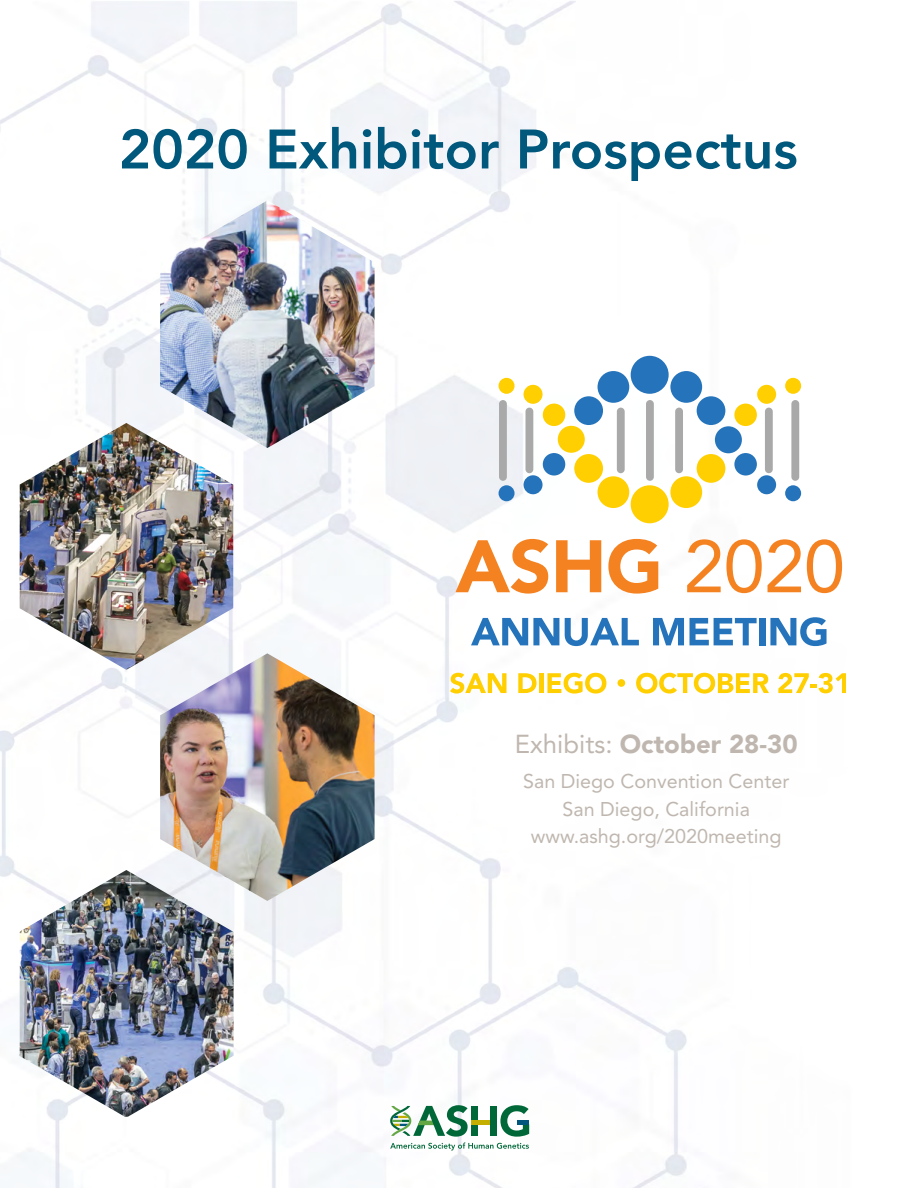
<style>
.page{position:relative;width:918px;height:1188px;background:#fff}
.page>*{position:absolute;margin:0;border:0;box-sizing:border-box;transform-origin:0 0}
.t1{font:800 55.05px "Avenir LT Std";color:#00587c}
.t2{font:900 25.8px "Avenir LT Std";color:#bfb7af}
.t3{font:19.8px/27.5px "Avenir LT Std";color:#bfb7af;text-align:center}
.s1{font-weight:400}
</style>
<div class="page">
<img style="left:0;top:1px;width:846px;height:1187px">
<div style="left:785px;top:378px;width:16px;height:16px;background:#ffcf01;border-radius:50%"></div>
<div style="left:757px;top:385px;width:19px;height:19px;background:#ffcf01;border-radius:50%"></div>
<div style="left:734px;top:404px;width:23px;height:22px;background:#ffcf01;border-radius:50%"></div>
<div style="left:715px;top:426px;width:27px;height:27px;background:#2574bb;border-radius:50%"></div>
<div style="left:697px;top:454px;width:28px;height:29px;background:#ffcf01;border-radius:50%"></div>
<div style="left:670px;top:476px;width:32px;height:32px;background:#ffcf01;border-radius:50%"></div>
<div style="left:631px;top:485px;width:38px;height:38px;background:#ffcf01;border-radius:50%"></div>
<div style="left:785px;top:485px;width:16px;height:16px;background:#2574bb;border-radius:50%"></div>
<div style="left:757px;top:475px;width:19px;height:19px;background:#2574bb;border-radius:50%"></div>
<div style="left:734px;top:453px;width:23px;height:23px;background:#2574bb;border-radius:50%"></div>
<div style="left:697px;top:396px;width:28px;height:29px;background:#2574bb;border-radius:50%"></div>
<div style="left:670px;top:371px;width:32px;height:32px;background:#2574bb;border-radius:50%"></div>
<div style="left:631px;top:356px;width:38px;height:38px;background:#2574bb;border-radius:50%"></div>
<div style="left:499px;top:485px;width:16px;height:16px;background:#2574bb;border-radius:50%"></div>
<div style="left:524px;top:475px;width:19px;height:19px;background:#2574bb;border-radius:50%"></div>
<div style="left:543px;top:453px;width:22px;height:23px;background:#2574bb;border-radius:50%"></div>
<div style="left:558px;top:426px;width:27px;height:27px;background:#ffcf01;border-radius:50%"></div>
<div style="left:574px;top:396px;width:29px;height:29px;background:#2574bb;border-radius:50%"></div>
<div style="left:598px;top:371px;width:31px;height:32px;background:#2574bb;border-radius:50%"></div>
<div style="left:499px;top:378px;width:16px;height:16px;background:#ffcf01;border-radius:50%"></div>
<div style="left:524px;top:385px;width:19px;height:19px;background:#ffcf01;border-radius:50%"></div>
<div style="left:543px;top:404px;width:22px;height:22px;background:#ffcf01;border-radius:50%"></div>
<div style="left:574px;top:454px;width:29px;height:29px;background:#ffcf01;border-radius:50%"></div>
<div style="left:598px;top:476px;width:31px;height:32px;background:#ffcf01;border-radius:50%"></div>
<div style="left:791px;top:400px;width:8px;height:81px;background:#a9a9a9;border-radius:4px"></div>
<div style="left:765px;top:408px;width:8px;height:65px;background:#a9a9a9;border-radius:4px"></div>
<div style="left:499px;top:400px;width:8px;height:81px;background:#a9a9a9;border-radius:4px"></div>
<div style="left:526px;top:408px;width:7px;height:65px;background:#a9a9a9;border-radius:4px"></div>
<div style="left:646px;top:400px;width:8px;height:81px;background:#a9a9a9;border-radius:4px"></div>
<div style="left:675px;top:408px;width:8px;height:65px;background:#a9a9a9;border-radius:4px"></div>
<div style="left:617px;top:408px;width:8px;height:65px;background:#a9a9a9;border-radius:4px"></div>
<svg style="left:455px;top:539px;width:93px;height:55px"></svg>
<svg style="left:556px;top:540px;width:45px;height:52px"></svg>
<svg style="left:608px;top:539px;width:50px;height:55px"></svg>
<svg style="left:687px;top:539px;width:75px;height:54px"></svg>
<svg style="left:768px;top:539px;width:33px;height:53px"></svg>
<svg style="left:807px;top:539px;width:35px;height:54px"></svg>
<svg style="left:471px;top:618px;width:88px;height:27px"></svg>
<svg style="left:565px;top:618px;width:74px;height:28px"></svg>
<svg style="left:653px;top:618px;width:104px;height:27px"></svg>
<div style="left:759px;top:618px;width:6px;height:27px;background:#2574bb"></div>
<svg style="left:770px;top:617px;width:57px;height:29px"></svg>
<svg style="left:450px;top:673px;width:57px;height:21px"></svg>
<svg style="left:518px;top:673px;width:19px;height:20px"></svg>
<div style="left:539px;top:673px;width:5px;height:20px;background:#ffcf01"></div>
<svg style="left:547px;top:673px;width:59px;height:21px"></svg>
<div style="left:618px;top:679px;width:7px;height:8px;background:#ffcf01;border-radius:50%"></div>
<svg style="left:636px;top:673px;width:133px;height:21px"></svg>
<svg style="left:778px;top:673px;width:68px;height:20px"></svg>
<svg style="left:390px;top:1105px;width:139px;height:46px"></svg>
<img style="left:160px;top:200px;width:215px;height:248px">
<img style="left:20px;top:423px;width:213px;height:247px">
<img style="left:160px;top:653px;width:215px;height:248px">
<img style="left:20px;top:870px;width:214px;height:247px">
<h1 class="t1" style="left:119px;top:117px;width:681px">2020 Exhibitor Prospectus</h1>
<h2 class="t2" style="left:515px;top:728px;width:284px"><span class="s1">Exhibits:</span> October 28-30</h2>
<p class="t3" style="left:523px;top:768px;width:268px">San Diego Convention Center<br>San Diego, California www.ashg.org/2020meeting</p>
</div>
